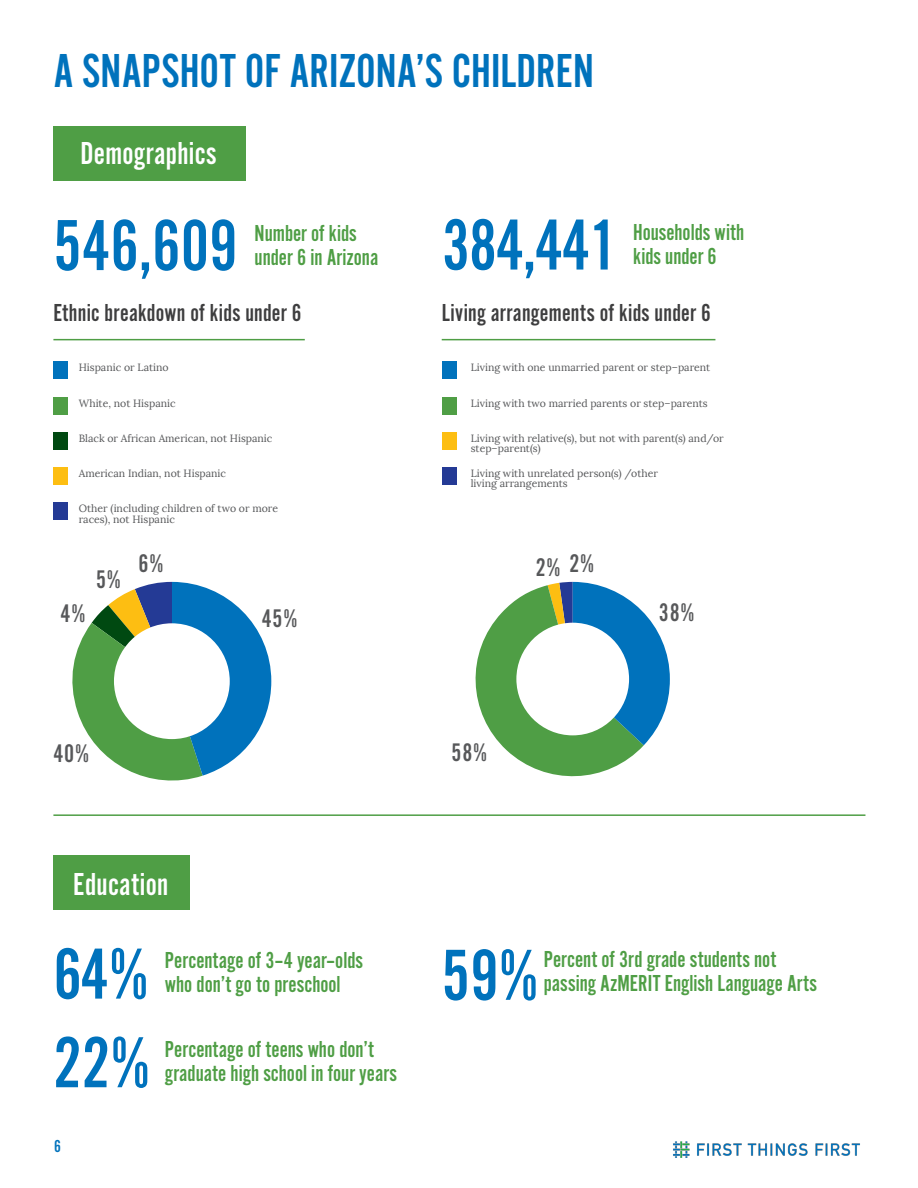
<style>
.page{position:relative;width:918px;height:1188px;background:#fff}
.page>*{position:absolute;margin:0;border:0;box-sizing:border-box;transform-origin:0 0}
.t1{font:75px "Alternate Got No 2 D";color:#0072bc}
.t2{font:49.5px "Alternate Got No 2 D";color:#0072bc}
.Sub_headline__GREEN{font:33px "Alternate Got No 2 D";letter-spacing:.01em;color:#fff}
.t3{font:26.4px "Alternate Got No 2 D";letter-spacing:.03em;color:#57585a}
.sub_headline{font:25.5px "Alternate Got No 2 D";letter-spacing:.01em;color:#3e3e3f}
.Body{font:24px/24px "Alternate Got No 2 D";color:#4f9e45}
.t4{font:18px "Alternate Got No 2 D";color:#0072bc}
.BODY__SMALL{font:10.5px/10.5px "Lora";color:#57585a}
</style>
<div class="page">
<img style="left:673px;top:1141px;width:187px;height:17px">
<div style="left:53px;top:126px;width:193px;height:54px;background:#4f9e45"></div>
<div style="left:53px;top:855px;width:137px;height:55px;background:#4f9e45"></div>
<div style="left:53px;top:361px;width:15px;height:18px;background:#0072bc"></div>
<div style="left:53px;top:397px;width:15px;height:18px;background:#4f9e45"></div>
<div style="left:53px;top:432px;width:15px;height:18px;background:#004911"></div>
<div style="left:53px;top:467px;width:15px;height:18px;background:#fdbe12"></div>
<div style="left:53px;top:502px;width:15px;height:18px;background:#243a95"></div>
<div style="left:442px;top:361px;width:15px;height:18px;background:#0072bc"></div>
<div style="left:442px;top:397px;width:15px;height:18px;background:#4f9e45"></div>
<div style="left:442px;top:432px;width:15px;height:18px;background:#fdbe12"></div>
<div style="left:442px;top:467px;width:15px;height:18px;background:#243a95"></div>
<svg style="left:72px;top:582px;width:199px;height:199px"></svg>
<div style="left:114px;top:623px;width:116px;height:116px;background:#fff;border-radius:50%"></div>
<svg style="left:475px;top:582px;width:195px;height:195px"></svg>
<div style="left:516px;top:623px;width:113px;height:112px;background:#fff;border-radius:50%"></div>
<hr style="left:53px;top:339px;width:252px;height:1px;background:#4f9e45">
<hr style="left:442px;top:339px;width:273px;height:1px;background:#4f9e45">
<hr style="left:53px;top:814px;width:812px;height:2px;background:#4f9e45">
<p class="t2" style="left:53px;top:45px;width:542px">A SNAPSHOT OF ARIZONA’S CHILDREN</p>
<p class="Sub_headline__GREEN" style="left:80px;top:136px;width:138px">Demographics</p>
<p class="t1" style="left:53px;top:206px;width:186px">546,609</p>
<p class="t1" style="left:442px;top:205px;width:177px">384,441</p>
<p class="Body" style="left:255px;top:222px;width:104px">Number of kids</p>
<p class="Body" style="left:255px;top:246px;width:125px">under 6 in Arizona</p>
<p class="Body" style="left:633px;top:221px;width:113px">Households with</p>
<p class="Body" style="left:633px;top:245px;width:85px">kids under 6</p>
<p class="sub_headline" style="left:53px;top:299px;width:250px">Ethnic breakdown of kids under 6</p>
<p class="sub_headline" style="left:442px;top:299px;width:271px">Living arrangements of kids under 6</p>
<p class="BODY__SMALL" style="left:79px;top:362px;width:91px">Hispanic or Latino</p>
<p class="BODY__SMALL" style="left:79px;top:398px;width:98px">White, not Hispanic</p>
<p class="BODY__SMALL" style="left:471px;top:362px;width:241px">Living with one unmarried parent or step–parent</p>
<p class="BODY__SMALL" style="left:471px;top:398px;width:239px">Living with two married parents or step–parents</p>
<p class="BODY__SMALL" style="left:79px;top:433px;width:195px">Black or African American, not Hispanic</p>
<p class="BODY__SMALL" style="left:471px;top:433px;width:255px">Living with relative(s), but not with parent(s) and/or step–parent(s)</p>
<p class="BODY__SMALL" style="left:79px;top:468px;width:149px">American Indian, not Hispanic</p>
<p class="BODY__SMALL" style="left:79px;top:503px;width:201px">Other (including children of two or more races), not Hispanic</p>
<p class="t3" style="left:61px;top:600px;width:26px">4%</p>
<p class="t3" style="left:96px;top:565px;width:26px">5%</p>
<p class="t3" style="left:139px;top:549px;width:26px">6%</p>
<p class="t3" style="left:53px;top:739px;width:37px">40%</p>
<p class="Sub_headline__GREEN" style="left:73px;top:866px;width:97px">Education</p>
<p class="t3" style="left:262px;top:605px;width:37px">45%</p>
<p class="BODY__SMALL" style="left:471px;top:468px;width:189px">Living with unrelated person(s) /other living arrangements</p>
<p class="t3" style="left:536px;top:553px;width:26px">2%</p>
<p class="t3" style="left:569px;top:549px;width:26px">2%</p>
<p class="t3" style="left:452px;top:739px;width:37px">58%</p>
<p class="t3" style="left:659px;top:598px;width:37px">38%</p>
<p class="t1" style="left:53px;top:934px;width:97px">64%</p>
<p class="t1" style="left:442px;top:935px;width:98px">59%</p>
<p class="t1" style="left:53px;top:1023px;width:98px">22%</p>
<p class="Body" style="left:165px;top:948px;width:200px">Percentage of 3–4 year–olds</p>
<p class="Body" style="left:165px;top:972px;width:177px">who don’t go to preschool</p>
<p class="Body" style="left:165px;top:1038px;width:234px">Percentage of teens who don’t graduate high school in four years</p>
<p class="Body" style="left:544px;top:947px;width:275px">Percent of 3rd grade students not passing AzMERIT English Language Arts</p>
<h3 class="t4" style="left:54px;top:1136px;width:8px">6</h3>
</div>
